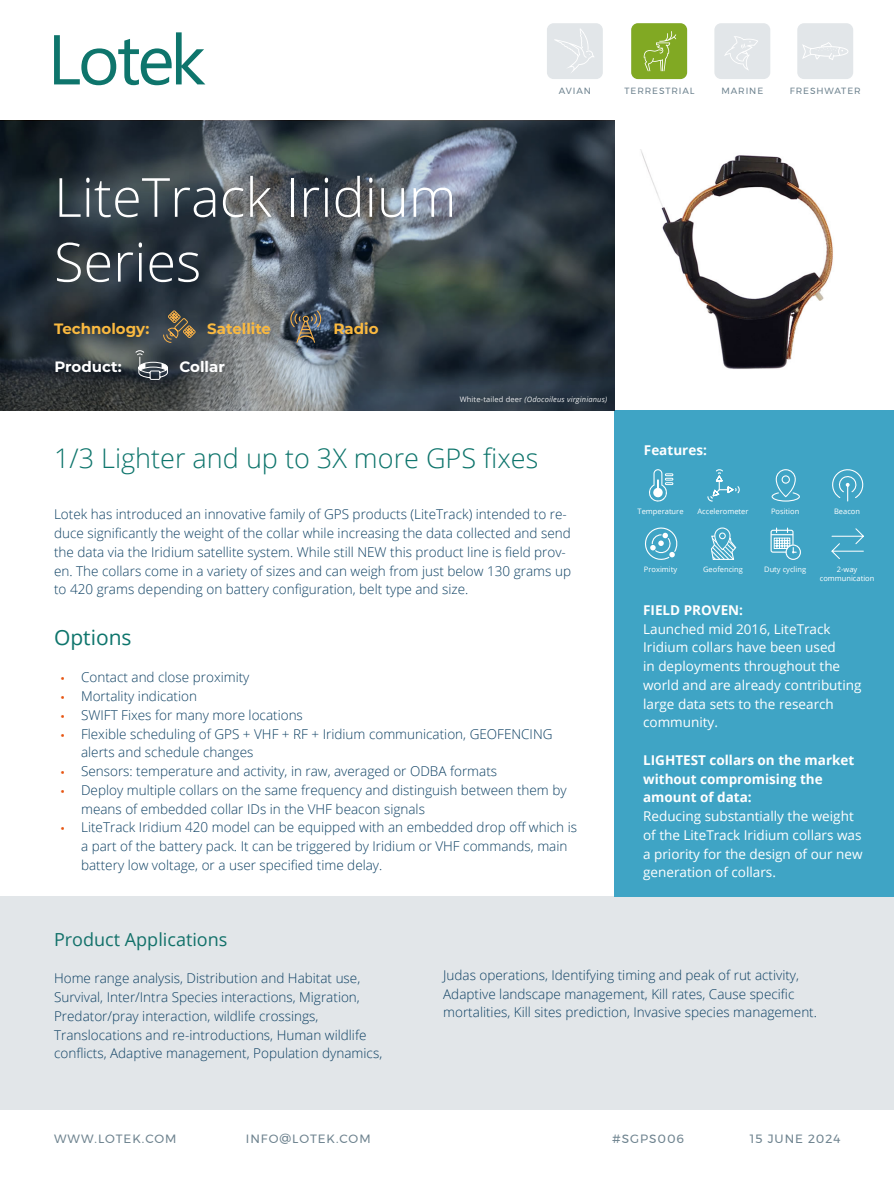
<style>
.page{position:relative;width:894px;height:1188px;background:#fff}
.page>*{position:absolute;margin:0;border:0;box-sizing:border-box;transform-origin:0 0}
.t1{font:300 54px/64.8px "Open Sans";color:#fff}
.t2{font:300 27px "Open Sans";color:#0e756c}
.t3{font:21px "Open Sans";color:#0e756c}
.t4{font:18px "Open Sans";color:#12716a}
.t5{font:700 15px "Montserrat";color:#fab940}
.t6{font:700 15px "Montserrat";color:#fff}
.t7{font:300 13.5px/18.8px "Open Sans";color:#0c3f62}
.t8{font:13.5px/18.8px "Open Sans";color:#fff}
.t9{font:700 13.5px/18.8px "Open Sans";color:#fff}
.t10{font:12px "Montserrat";letter-spacing:.08em;color:#6e838f}
.t11{font:9px "Montserrat";letter-spacing:.1em;color:#6e838f}
.t12{font:7.5px/9px "Open Sans";color:#fff;text-align:center}
.t13{font:italic 7.5px "Open Sans";letter-spacing:.02em;color:#fff}
.s1{font-style:normal}
.s2{font-family:"Myriad Pro";font-weight:400;color:#e75613}
</style>
<div class="page">
<div style="left:0;top:896px;width:893px;height:214px;background:#e2e6e9"></div>
<div style="left:613px;top:410px;width:280px;height:486px;background:#3fa4c5"></div>
<div style="left:797px;top:23px;width:55px;height:56px;background:#e2e6e9;border-radius:7px"></div>
<svg style="left:802px;top:42px;width:46px;height:18px"></svg>
<div style="left:714px;top:23px;width:56px;height:56px;background:#e2e6e9;border-radius:7px"></div>
<svg style="left:724px;top:36px;width:34px;height:34px"></svg>
<div style="left:546px;top:23px;width:56px;height:56px;background:#e2e6e9;border-radius:7px"></div>
<svg style="left:554px;top:28px;width:40px;height:45px"></svg>
<svg style="left:54px;top:32px;width:151px;height:53px"></svg>
<svg style="left:831px;top:528px;width:32px;height:31px"></svg>
<svg style="left:770px;top:528px;width:30px;height:32px"></svg>
<svg style="left:711px;top:528px;width:25px;height:32px"></svg>
<svg style="left:645px;top:528px;width:32px;height:32px"></svg>
<svg style="left:832px;top:469px;width:30px;height:33px"></svg>
<svg style="left:771px;top:469px;width:28px;height:33px"></svg>
<svg style="left:707px;top:469px;width:32px;height:33px"></svg>
<svg style="left:649px;top:469px;width:24px;height:33px"></svg>
<svg style="left:0;top:121px;width:613px;height:289px;background:#3f4950"></svg>
<img style="left:641px;top:150px;width:192px;height:219px">
<svg style="left:135px;top:350px;width:33px;height:30px"></svg>
<svg style="left:290px;top:310px;width:31px;height:33px"></svg>
<svg style="left:163px;top:310px;width:32px;height:33px"></svg>
<div style="left:631px;top:23px;width:55px;height:56px;background:#81a923;border-radius:7px"></div>
<svg style="left:643px;top:31px;width:33px;height:40px"></svg>
<h1 class="t1" style="left:54px;top:163px;width:404px">LiteTrack Iridium<br>Series</h1>
<p class="t5" style="left:54px;top:318px;width:97px">Technology:</p>
<p class="t6" style="left:54px;top:356px;width:69px">Product:</p>
<p class="t5" style="left:207px;top:318px;width:65px">Satellite</p>
<p class="t5" style="left:333px;top:318px;width:47px">Radio</p>
<p class="t6" style="left:179px;top:356px;width:47px">Collar</p>
<p class="t11" style="left:558px;top:84px;width:34px">AVIAN</p>
<p class="t11" style="left:624px;top:84px;width:71px">TERRESTRIAL</p>
<p class="t11" style="left:721px;top:84px;width:43px">MARINE</p>
<p class="t11" style="left:789px;top:84px;width:72px">FRESHWATER</p>
<p class="t13" style="left:459px;top:394px;width:149px"><span class="s1">White-tailed deer</span> (Odocoileus virginianus)</p>
<h2 class="t2" style="left:54px;top:440px;width:485px">1/3 Lighter and up to 3X more GPS fixes</h2>
<p class="t7" style="left:54px;top:505px;width:518px">Lotek has introduced an innovative family of GPS products (LiteTrack) intended to re&shy;duce significantly the weight of the collar while increasing the data collected and send the data via the Iridium satellite system. While still NEW this product line is field prov&shy;en. The collars come in a variety of sizes and can weigh from just below 130 grams up to 420 grams depending on battery configuration, belt type and size.</p>
<h3 class="t3" style="left:54px;top:623px;width:79px">Options</h3>
<p class="t7" style="left:61px;top:668px;width:190px"><span class="s2">•</span> Contact and close proximity</p>
<p class="t7" style="left:61px;top:686px;width:138px"><span class="s2">•</span> Mortality indication</p>
<p class="t7" style="left:61px;top:705px;width:243px"><span class="s2">•</span> SWIFT Fixes for many more locations</p>
<p class="t7" style="left:81px;top:724px;width:473px;text-indent:-20px"><span class="s2">•</span> Flexible scheduling of GPS + VHF + RF + Iridium communication, GEOFENCING alerts and schedule changes</p>
<p class="t7" style="left:61px;top:761px;width:437px"><span class="s2">•</span> Sensors: temperature and activity, in raw, averaged or ODBA formats</p>
<p class="t7" style="left:81px;top:780px;width:487px;text-indent:-20px"><span class="s2">•</span> Deploy multiple collars on the same frequency and distinguish between them by means of embedded collar IDs in the VHF beacon signals</p>
<p class="t7" style="left:81px;top:818px;width:497px;text-indent:-20px"><span class="s2">•</span> LiteTrack Iridium 420 model can be equipped with an embedded drop off which is a part of the battery pack. It can be triggered by Iridium or VHF commands, main battery low voltage, or a user specified time delay.</p>
<p class="t9" style="left:643px;top:440px;width:64px">Features:</p>
<p class="t12" style="left:637px;top:507px;width:47px">Temperature</p>
<p class="t12" style="left:697px;top:507px;width:52px">Accelerometer</p>
<p class="t12" style="left:770px;top:507px;width:30px">Position</p>
<p class="t12" style="left:833px;top:507px;width:27px">Beacon</p>
<p class="t12" style="left:643px;top:565px;width:35px">Proximity</p>
<p class="t12" style="left:702px;top:565px;width:41px">Geofencing</p>
<p class="t12" style="left:764px;top:565px;width:43px">Duty cycling</p>
<p class="t12" style="left:819px;top:565px;width:56px">2-way communication</p>
<p class="t9" style="left:643px;top:600px;width:101px">FIELD PROVEN:</p>
<p class="t8" style="left:643px;top:619px;width:220px">Launched mid 2016, LiteTrack<br>Iridium collars have been used<br>in deployments throughout the world and are already contributing large data sets to the research community.</p>
<p class="t9" style="left:643px;top:750px;width:213px">LIGHTEST collars on the market without compromising the amount of data:</p>
<p class="t8" style="left:643px;top:806px;width:221px">Reducing substantially the weight of the LiteTrack Iridium collars was a priority for the design of our new generation of collars.</p>
<h3 class="t4" style="left:54px;top:927px;width:175px">Product Applications</h3>
<p class="t7" style="left:54px;top:969px;width:329px">Home range analysis, Distribution and Habitat use, Survival, Inter/Intra Species interactions, Migration, Predator/pray interaction, wildlife crossings, Translocations and re-introductions, Human wildlife conflicts, Adaptive management, Population dynamics,</p>
<p class="t7" style="left:443px;top:965px;width:375px">Judas operations, Identifying timing and peak of rut activity,<br>Adaptive landscape management, Kill rates, Cause specific mortalities, Kill sites prediction, Invasive species management.</p>
<p class="t10" style="left:54px;top:1129px;width:124px">WWW.LOTEK.COM</p>
<p class="t10" style="left:246px;top:1129px;width:126px">INFO@LOTEK.COM</p>
<p class="t10" style="left:612px;top:1129px;width:73px">#SGPS006</p>
<p class="t10" style="left:749px;top:1129px;width:92px">15 JUNE 2024</p>
</div>
